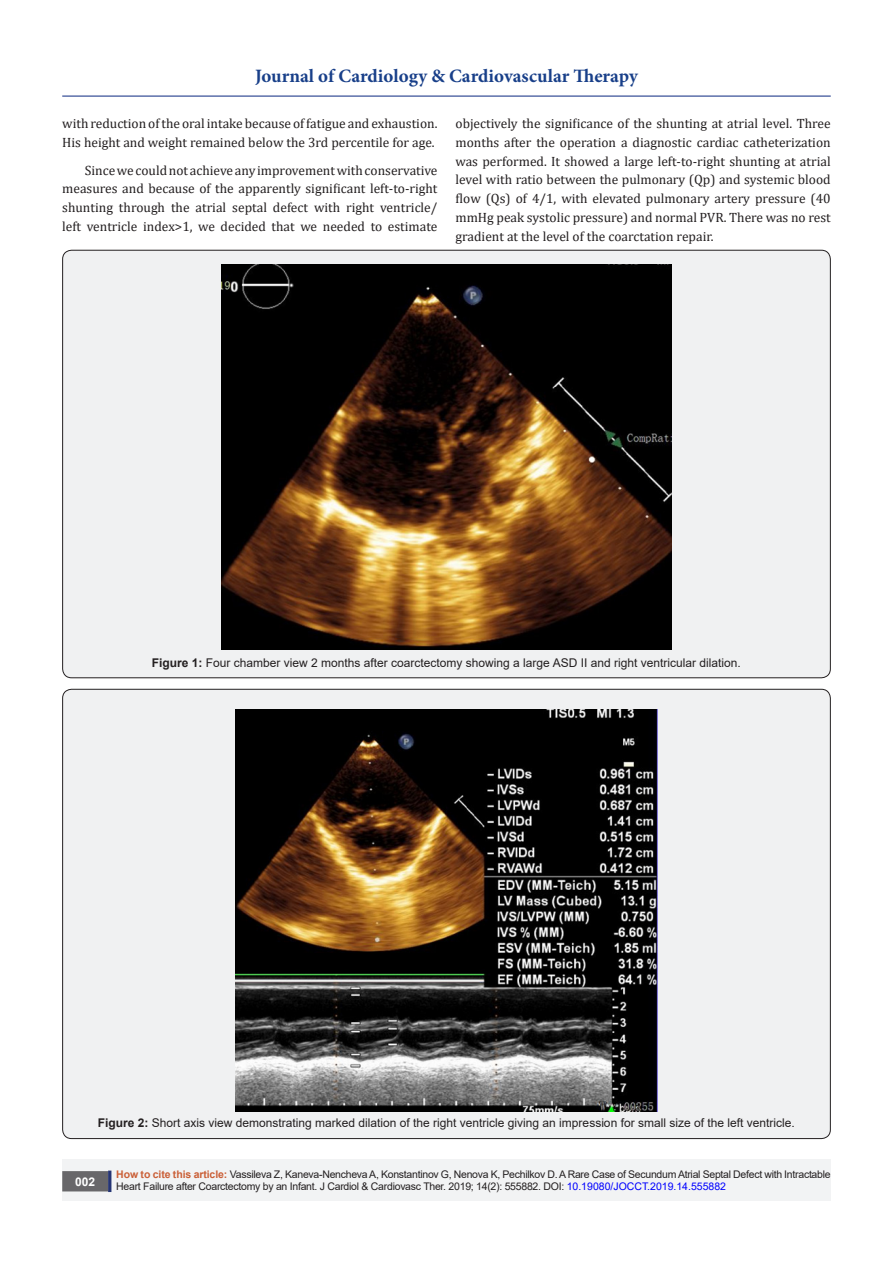
<style>
.page{position:relative;width:893px;height:1263px;background:#fff}
.page>*{position:absolute;margin:0;border:0;box-sizing:border-box;transform-origin:0 0}
.t1{font:700 18.9px "Minion Pro";color:#183f89}
.t2{font:13.5px/18.8px "Cambria";color:#231f20;text-align:justify}
.t3{font:12px "Arial";color:#231f20}
.t4{font:700 12px "Arial";color:#fff}
.t5{font:10.5px/12.6px "Arial";letter-spacing:-.025em;color:#231f20}
.s1{font-weight:700}
.s2{font-weight:700;color:#ca5f37}
.s3{color:#00f}
</style>
<div class="page">
<hr style="left:62px;top:96px;width:769px;height:1px;background:#253f8e">
<div style="left:62px;top:1160px;width:769px;height:41px;background:#f2f3f4"></div>
<div style="left:63px;top:1172px;width:44px;height:19px;background:#68676a"></div>
<div style="left:62px;top:1171px;width:46px;height:20px;border:2px solid #68676a"></div>
<div style="left:108px;top:1170px;width:3px;height:22px;background:#253474;border:2px solid #253474"></div>
<div style="left:63px;top:250px;width:767px;height:428px;background:#f0f1f2;border-radius:9px"></div>
<img style="left:222px;top:265px;width:449px;height:385px">
<div style="left:63px;top:689px;width:767px;height:449px;background:#f0f1f2;border-radius:9px"></div>
<img style="left:236px;top:709px;width:422px;height:402px">
<h1 class="t1" style="left:255px;top:63px;width:384px">Journal of Cardiology &amp; Cardiovascular Therapy</h1>
<p class="t2" style="left:62px;top:114px;width:377px">with reduction of the oral intake because of fatigue and exhaustion.<br>His height and weight remained below the 3rd percentile for age.</p>
<p class="t2" style="left:62px;top:161px;width:377px;text-indent:22px">Since we could not achieve any improvement with conservative measures and because of the apparently significant left-to-right shunting through the atrial septal defect with right ventricle/ left ventricle index&gt;1, we decided that we needed to estimate</p>
<p class="t2" style="left:455px;top:114px;width:377px">objectively the significance of the shunting at atrial level. Three months after the operation a diagnostic cardiac catheterization was performed. It showed a large left-to-right shunting at atrial level with ratio between the pulmonary (Qp) and systemic blood flow (Qs) of 4/1, with elevated pulmonary artery pressure (40 mmHg peak systolic pressure) and normal PVR. There was no rest gradient at the level of the coarctation repair.</p>
<p class="t3" style="left:152px;top:655px;width:590px"><span class="s1">Figure 1:</span> Four chamber view 2 months after coarctectomy showing a large ASD II and right ventricular dilation.</p>
<p class="t3" style="left:98px;top:1114px;width:698px"><span class="s1">Figure 2:</span> Short axis view demonstrating marked dilation of the right ventricle giving an impression for small size of the left ventricle.</p>
<p class="t4" style="left:75px;top:1173px;width:22px">002</p>
<p class="t5" style="left:116px;top:1168px;width:716px"><span class="s2">How to cite this article:</span> Vassileva Z, Kaneva-Nencheva A, Konstantinov G, Nenova K, Pechilkov D. A Rare Case of Secundum Atrial Septal Defect with Intractable<br>Heart Failure after Coarctectomy by an Infant. J Cardiol &amp; Cardiovasc Ther. 2019; 14(2): 555882. DOI: <span class="s3">10.19080/JOCCT.2019.14.555882</span></p>
</div>
